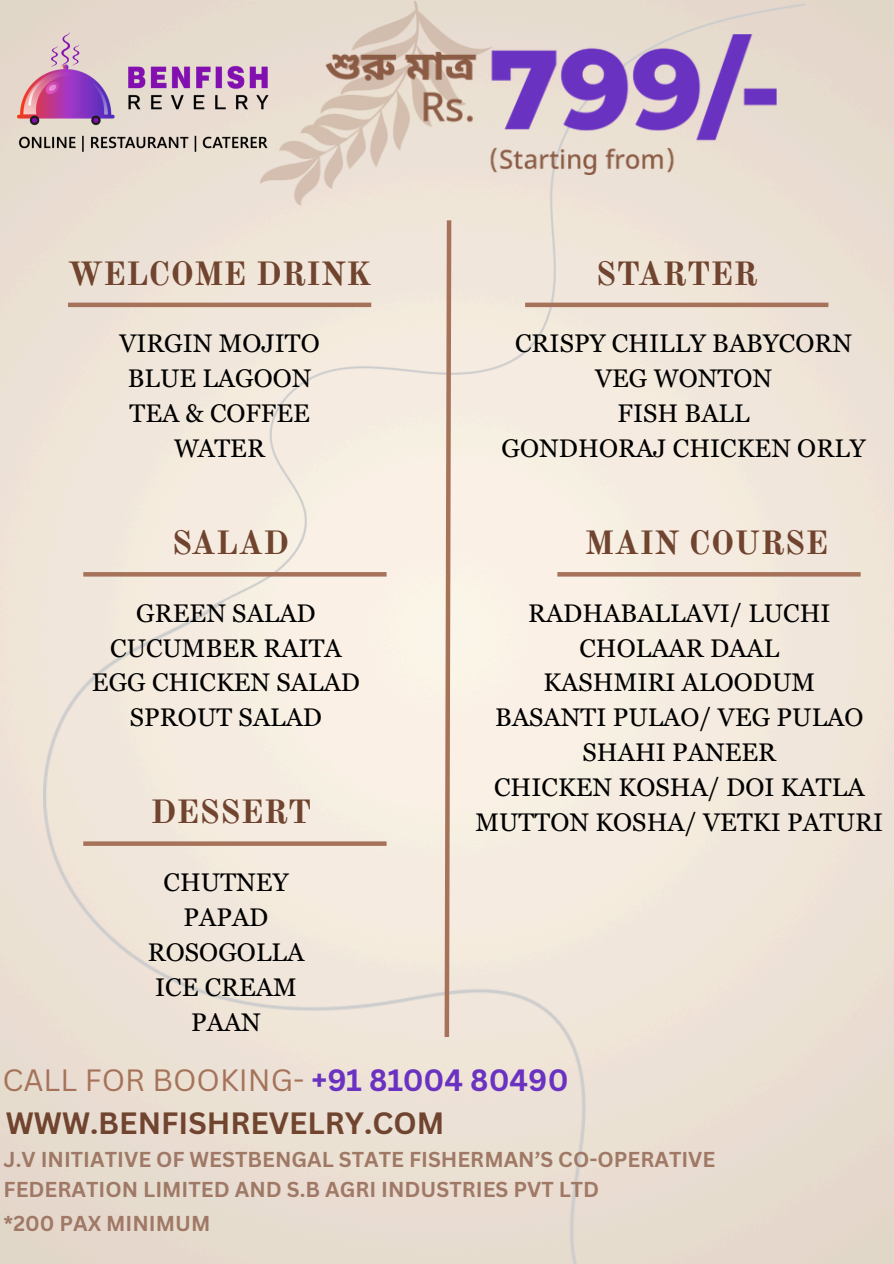
<style>
.page{position:relative;width:894px;height:1264px;background:#fff}
.page>*{position:absolute;margin:0;border:0;box-sizing:border-box;transform-origin:0 0}
.t1{font:700 33px "Old Standard";letter-spacing:.005em;color:#70442f}
.t2{font:30px "Canva Sans";color:#a6735a}
.t3{font:700 30px "Canva Sans";color:#70442f}
.t4{font:25.5px/34.8px "Georgia Pro";letter-spacing:.005em;color:#000;text-align:center}
.t5{font:700 21px/29.2px "Canva Sans";color:#9f7966}
.s1{font-weight:700;color:#6a32c1}
</style>
<div class="page">
<img style="left:180px;top:0;width:624px;height:602px">
<img style="left:43px;top:602px;width:850px;height:661px">
<img style="left:260px;top:0;width:232px;height:206px">
<img style="left:325px;top:35px;width:451px;height:139px">
<img style="left:17px;top:11px;width:251px;height:177px">
<div style="left:68px;top:302px;width:303px;height:5px;background:#a6735a"></div>
<div style="left:525px;top:302px;width:303px;height:5px;background:#a6735a"></div>
<svg style="left:442px;top:216px;width:11px;height:825px;background:#d5bbaa"></svg>
<hr style="left:83px;top:572px;width:303px;height:4px;background:#a6735a">
<hr style="left:557px;top:572px;width:303px;height:4px;background:#a6735a">
<svg style="left:83px;top:841px;width:303px;height:4px"></svg>
<p class="t1" style="left:68px;top:253px;width:305px">WELCOME DRINK</p>
<p class="t1" style="left:595px;top:253px;width:163px">STARTER</p>
<p class="t4" style="left:119px;top:326px;width:202px">VIRGIN MOJITO<br>BLUE LAGOON<br>TEA &amp; COFFEE<br>WATER</p>
<p class="t4" style="left:501px;top:326px;width:365px">CRISPY CHILLY BABYCORN<br>VEG WONTON<br>FISH BALL<br>GONDHORAJ CHICKEN ORLY</p>
<h1 class="t1" style="left:172px;top:522px;width:119px">SALAD</h1>
<p class="t1" style="left:584px;top:522px;width:245px">MAIN COURSE</p>
<h1 class="t4" style="left:92px;top:595px;width:269px">GREEN SALAD<br>CUCUMBER RAITA<br>EGG CHICKEN SALAD<br>SPROUT SALAD</h1>
<p class="t4" style="left:475px;top:595px;width:409px">RADHABALLAVI/ LUCHI<br>CHOLAAR DAAL<br>KASHMIRI ALOODUM<br>BASANTI PULAO/ VEG PULAO<br>SHAHI PANEER<br>CHICKEN KOSHA/ DOI KATLA<br>MUTTON KOSHA/ VETKI PATURI</p>
<h3 class="t4" style="left:148px;top:864px;width:158px">CHUTNEY<br>PAPAD<br>ROSOGOLLA<br>ICE CREAM<br>PAAN</h3>
<h3 class="t1" style="left:150px;top:791px;width:162px">DESSERT</h3>
<h1 class="t2" style="left:2px;top:1059px;width:567px">CALL FOR BOOKING- <span class="s1">+91 81004 80490</span></h1>
<p class="t3" style="left:6px;top:1102px;width:440px">WWW.BENFISHREVELRY.COM</p>
<h3 class="t5" style="left:4px;top:1144px;width:713px">J.V INITIATIVE OF WESTBENGAL STATE FISHERMAN’S CO-OPERATIVE<br>FEDERATION LIMITED AND S.B AGRI INDUSTRIES PVT LTD</h3>
<p class="t5" style="left:4px;top:1207px;width:208px">*200 PAX MINIMUM</p>
</div>
